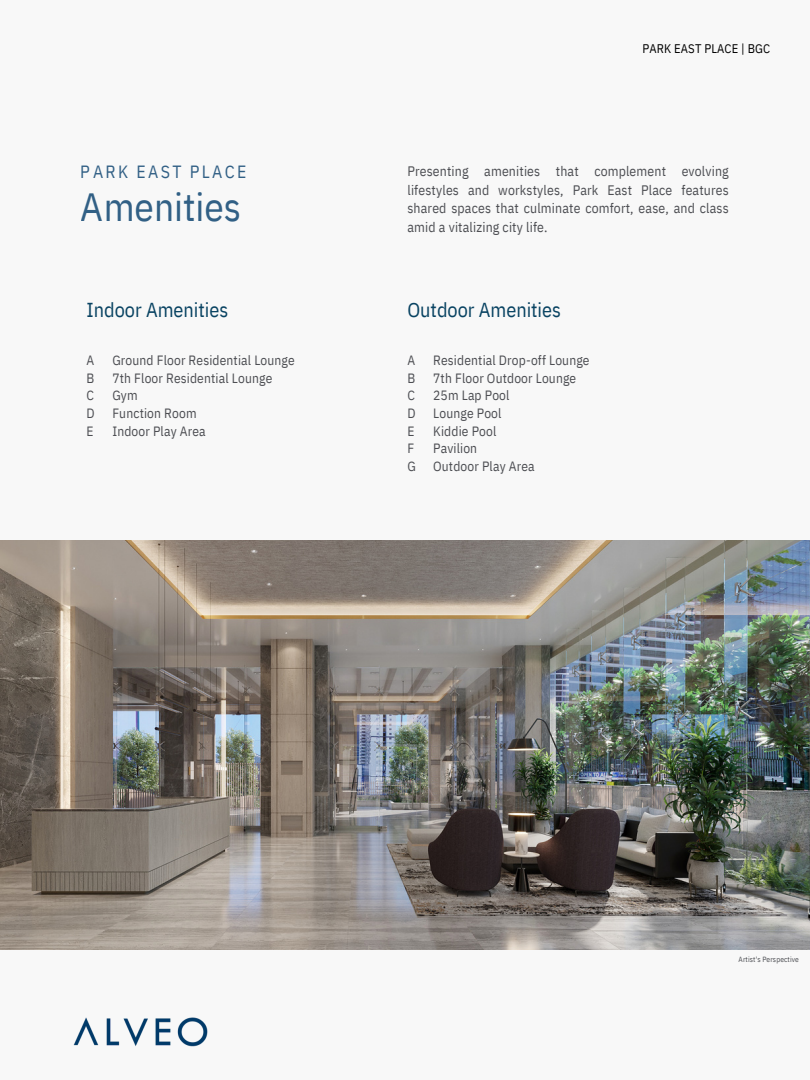
<style>
.page{position:relative;width:810px;height:1080px;background:#f8f8f8}
.page>*{position:absolute;margin:0;border:0;box-sizing:border-box;transform-origin:0 0}
.t1{font:39.25px "IBM Plex Sans Cond";color:#003a69}
.t2{font:20.12px "IBM Plex Sans Cond";color:#094362}
.t3{font:17.75px "IBM Plex Sans Cond";letter-spacing:.13em;color:#003a69}
.t4{font:13.75px/18.8px "IBM Plex Sans Cond";letter-spacing:.01em;color:#4d4e53;text-align:justify}
.t5{font:13.5px/17.6px "IBM Plex Sans Cond";letter-spacing:.01em;color:#4d4e53}
.t6{font:12.5px "IBM Plex Sans Cond";letter-spacing:.01em;color:#000}
.t7{font:7.5px "IBM Plex Sans Cond";letter-spacing:.01em;color:#4d4e53}
</style>
<div class="page">
<img style="left:73px;top:1017px;width:135px;height:30px">
<img style="left:0;top:540px;width:810px;height:410px">
<h3 class="t3" style="left:81px;top:160px;width:167px">PARK EAST PLACE</h3>
<h1 class="t1" style="left:81px;top:181px;width:162px">Amenities</h1>
<h4 class="t2" style="left:87px;top:296px;width:143px">Indoor Amenities</h4>
<h1 class="t5" style="left:87px;top:351px;width:10px;text-align:justify">A B C D E</h1>
<h1 class="t5" style="left:112px;top:351px;width:184px">Ground Floor Residential Lounge<br>7th Floor Residential Lounge<br>Gym<br>Function Room<br>Indoor Play Area</h1>
<h2 class="t6" style="left:642px;top:40px;width:129px">PARK EAST PLACE | BGC</h2>
<h4 class="t4" style="left:407px;top:161px;width:323px">Presenting amenities that complement evolving lifestyles and workstyles, Park East Place features shared spaces that culminate comfort, ease, and class amid a vitalizing city life.</h4>
<h3 class="t2" style="left:407px;top:296px;width:155px">Outdoor Amenities</h3>
<h4 class="t5" style="left:407px;top:351px;width:10px">A<br>B<br>C<br>D<br>E<br>F<br>G</h4>
<h3 class="t5" style="left:433px;top:351px;width:158px">Residential Drop-off Lounge<br>7th Floor Outdoor Lounge<br>25m Lap Pool<br>Lounge Pool<br>Kiddie Pool<br>Pavilion<br>Outdoor Play Area</h3>
<p class="t7" style="left:739px;top:954px;width:62px">Artist's Perspective</p>
</div>
